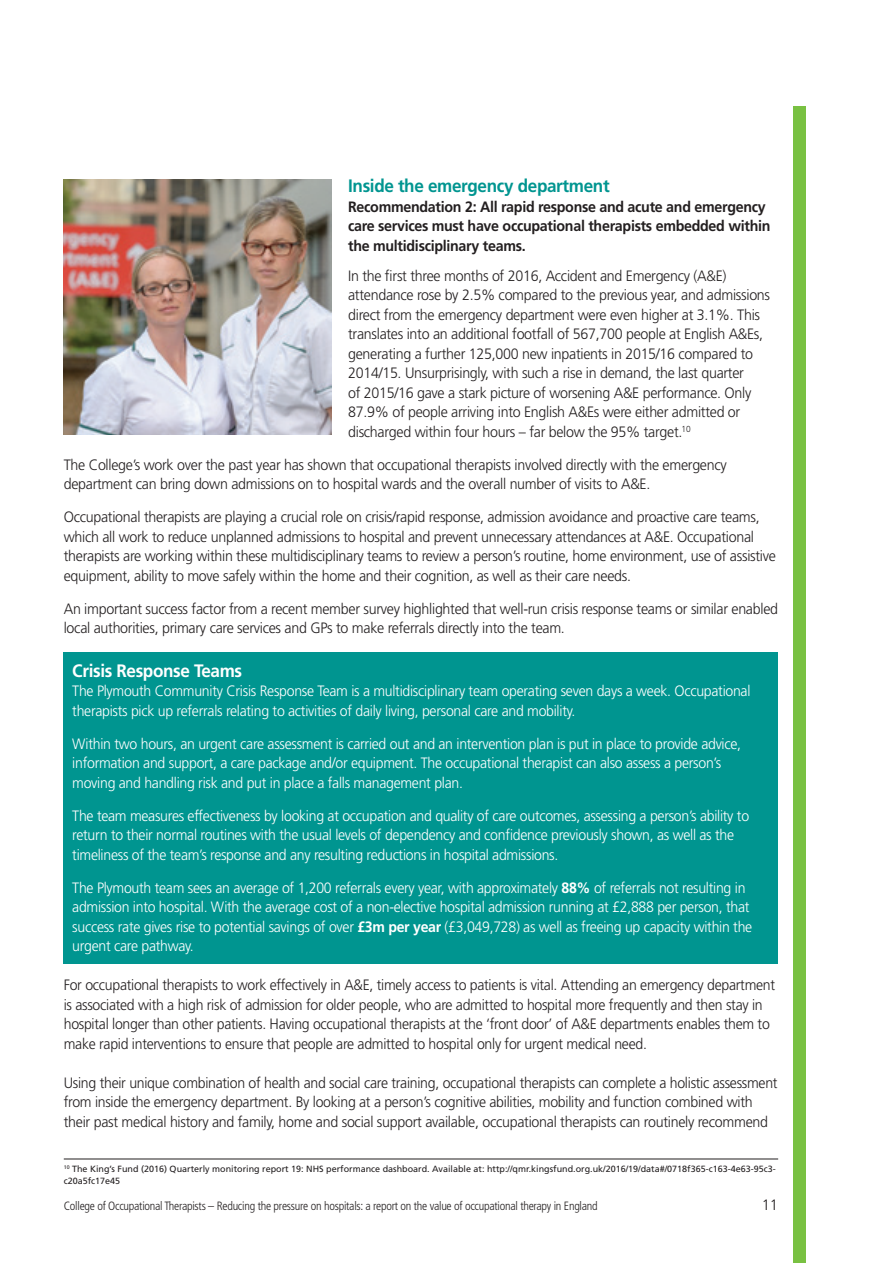
<style>
.page{position:relative;width:893px;height:1263px;background:#fff}
.page>*{position:absolute;margin:0;border:0;box-sizing:border-box;transform-origin:0 0}
.t1{font:700 18px "Frutiger";letter-spacing:-.02em;color:#009590;scale:.95 1}
.t2{font:700 18px "Frutiger";letter-spacing:-.02em;color:#fff;scale:.95 1}
.t3{font:300 15px/19.5px "Frutiger";letter-spacing:-.02em;color:#231f20;scale:.95 1}
.t4{font:300 15px/19.5px "Frutiger";letter-spacing:-.02em;color:#fff;scale:.94 1}
.t5{font:300 15px/19.5px "Frutiger";letter-spacing:-.02em;color:#231f20;scale:.94 1}
.t6{font:700 15px/19.5px "Frutiger";letter-spacing:-.02em;color:#231f20;scale:.95 1}
.t7{font:300 15px "Frutiger";letter-spacing:-.02em;color:#231f20}
.t8{font:300 condensed 12px "Frutiger";letter-spacing:-.02em;color:#231f20}
.Footnote_rules{font:9px/12px "Frutiger";color:#231f20}
.s1{font-weight:700}
</style>
<div class="page">
<div style="left:64px;top:652px;width:714px;height:311px;background:#009590"></div>
<div style="left:793px;top:106px;width:13px;height:1157px;background:#79c142"></div>
<img style="left:63px;top:180px;width:268px;height:255px">
<hr style="left:64px;top:1159px;width:714px;height:1px;background:#231f20">
<p class="t1" style="left:348px;top:175px;width:277px">Inside the emergency department</p>
<p class="t6" style="left:348px;top:197px;width:446px">Recommendation 2: All rapid response and acute and emergency care services must have occupational therapists embedded within the multidisciplinary teams.</p>
<p class="t3" style="left:348px;top:266px;width:446px">In the first three months of 2016, Accident and Emergency (A&amp;E) attendance rose by 2.5% compared to the previous year, and admissions direct from the emergency department were even higher at 3.1%. This translates into an additional footfall of 567,700 people at English A&amp;Es, generating a further 125,000 new inpatients in 2015/16 compared to 2014/15. Unsurprisingly, with such a rise in demand, the last quarter<br>of 2015/16 gave a stark picture of worsening A&amp;E performance. Only 87.9% of people arriving into English A&amp;Es were either admitted or discharged within four hours – far below the 95% target.<sup>10</sup></p>
<p class="t3" style="left:64px;top:455px;width:699px">The College’s work over the past year has shown that occupational therapists involved directly with the emergency department can bring down admissions on to hospital wards and the overall number of visits to A&amp;E.</p>
<p class="t3" style="left:64px;top:507px;width:751px">Occupational therapists are playing a crucial role on crisis/rapid response, admission avoidance and proactive care teams, which all work to reduce unplanned admissions to hospital and prevent unnecessary attendances at A&amp;E. Occupational therapists are working within these multidisciplinary teams to review a person’s routine, home environment, use of assistive equipment, ability to move safely within the home and their cognition, as well as their care needs.</p>
<p class="t3" style="left:64px;top:599px;width:753px">An important success factor from a recent member survey highlighted that well-run crisis response teams or similar enabled local authorities, primary care services and GPs to make referrals directly into the team.</p>
<p class="t2" style="left:72px;top:660px;width:180px">Crisis Response Teams</p>
<p class="t4" style="left:72px;top:681px;width:723px">The Plymouth Community Crisis Response Team is a multidisciplinary team operating seven days a week. Occupational therapists pick up referrals relating to activities of daily living, personal care and mobility.</p>
<p class="t4" style="left:72px;top:734px;width:713px">Within two hours, an urgent care assessment is carried out and an intervention plan is put in place to provide advice, information and support, a care package and/or equipment. The occupational therapist can also assess a person’s moving and handling risk and put in place a falls management plan.</p>
<p class="t4" style="left:72px;top:806px;width:722px">The team measures effectiveness by looking at occupation and quality of care outcomes, assessing a person’s ability to return to their normal routines with the usual levels of dependency and confidence previously shown, as well as the timeliness of the team’s response and any resulting reductions in hospital admissions.</p>
<p class="t4" style="left:72px;top:878px;width:725px">The Plymouth team sees an average of 1,200 referrals every year, with approximately <span class="s1">88%</span> of referrals not resulting in admission into hospital. With the average cost of a non-elective hospital admission running at £2,888 per person, that success rate gives rise to potential savings of over <span class="s1">£3m per year</span> (£3,049,728) as well as freeing up capacity within the urgent care pathway.</p>
<p class="t5" style="left:64px;top:975px;width:758px">For occupational therapists to work effectively in A&amp;E, timely access to patients is vital. Attending an emergency department is associated with a high risk of admission for older people, who are admitted to hospital more frequently and then stay in hospital longer than other patients. Having occupational therapists at the ‘front door’ of A&amp;E departments enables them to make rapid interventions to ensure that people are admitted to hospital only for urgent medical need.</p>
<p class="t5" style="left:64px;top:1073px;width:761px">Using their unique combination of health and social care training, occupational therapists can complete a holistic assessment from inside the emergency department. By looking at a person’s cognitive abilities, mobility and function combined with their past medical history and family, home and social support available, occupational therapists can routinely recommend</p>
<p class="Footnote_rules" style="left:64px;top:1163px;width:714px"><sup>10</sup> The King’s Fund (2016) Quarterly monitoring report 19: NHS performance dashboard. Available at: http://qmr.kingsfund.org.uk/2016/19/data#/0718f365-c163-4e63-95c3- c20a5fc17e45</p>
<p class="t8" style="left:64px;top:1199px;width:535px">College of Occupational Therapists – Reducing the pressure on hospitals: a report on the value of occupational therapy in England</p>
<p class="t7" style="left:762px;top:1197px;width:18px">11</p>
</div>
